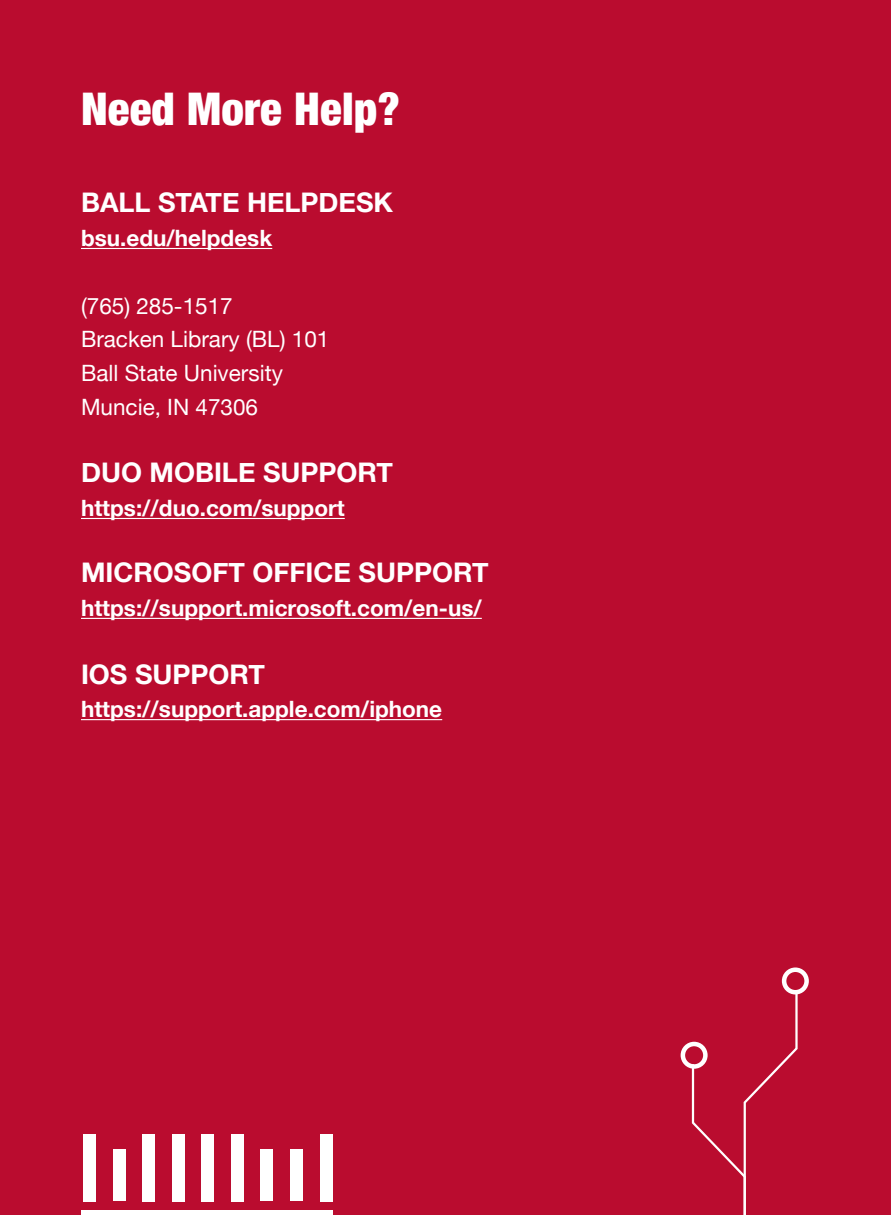
<style>
.page{position:relative;width:891px;height:1215px;background:#ba0c2f}
.page>*{position:absolute;margin:0;border:0;box-sizing:border-box;transform-origin:0 0}
.t1{font:900 condensed 45px "Helvetica Neue";letter-spacing:.005em;color:#fff}
.t2{font:700 27px "Helvetica Neue";color:#fff}
.t3{font:700 22.5px "Helvetica Neue";color:#fff}
.t4{font:22.5px/33.8px "Helvetica Neue";color:#fff}
</style>
<div class="page">
<div style="left:782px;top:968px;width:27px;height:26px;border:4px solid #fff;border-radius:50%"></div>
<svg style="left:691px;top:988px;width:108px;height:227px"></svg>
<div style="left:681px;top:1042px;width:27px;height:27px;border:4px solid #fff;border-radius:50%"></div>
<div style="left:84px;top:1134px;width:12px;height:67px;background:#fff"></div>
<div style="left:113px;top:1150px;width:13px;height:51px;background:#fff"></div>
<div style="left:143px;top:1134px;width:12px;height:67px;background:#fff"></div>
<div style="left:172px;top:1134px;width:13px;height:67px;background:#fff"></div>
<div style="left:202px;top:1134px;width:12px;height:67px;background:#fff"></div>
<div style="left:231px;top:1134px;width:13px;height:67px;background:#fff"></div>
<div style="left:261px;top:1150px;width:12px;height:51px;background:#fff"></div>
<div style="left:290px;top:1150px;width:13px;height:51px;background:#fff"></div>
<div style="left:320px;top:1134px;width:12px;height:67px;background:#fff"></div>
<hr style="left:81px;top:1211px;width:251px;height:4px;background:#fff">
<hr style="left:81px;top:248px;width:191px;height:1px;background:#fff">
<hr style="left:81px;top:518px;width:264px;height:1px;background:#fff">
<hr style="left:81px;top:618px;width:401px;height:1px;background:#fff">
<hr style="left:81px;top:719px;width:361px;height:1px;background:#fff">
<h1 class="t1" style="left:81px;top:72px;width:320px">Need More Help?</h1>
<p class="t2" style="left:81px;top:182px;width:314px">BALL STATE HELPDESK</p>
<p class="t3" style="left:81px;top:221px;width:193px">bsu.edu/helpdesk</p>
<p class="t4" style="left:81px;top:290px;width:250px">(765) 285-1517<br>Bracken Library (BL) 101<br>Ball State University<br>Muncie, IN 47306</p>
<p class="t2" style="left:81px;top:452px;width:314px">DUO MOBILE SUPPORT</p>
<p class="t3" style="left:81px;top:491px;width:265px">https://duo.com/support</p>
<p class="t2" style="left:81px;top:552px;width:409px">MICROSOFT OFFICE SUPPORT</p>
<p class="t3" style="left:81px;top:590px;width:402px">https://support.microsoft.com/en-us/</p>
<p class="t2" style="left:81px;top:653px;width:186px">IOS SUPPORT</p>
<p class="t3" style="left:81px;top:692px;width:363px">https://support.apple.com/iphone</p>
</div>
